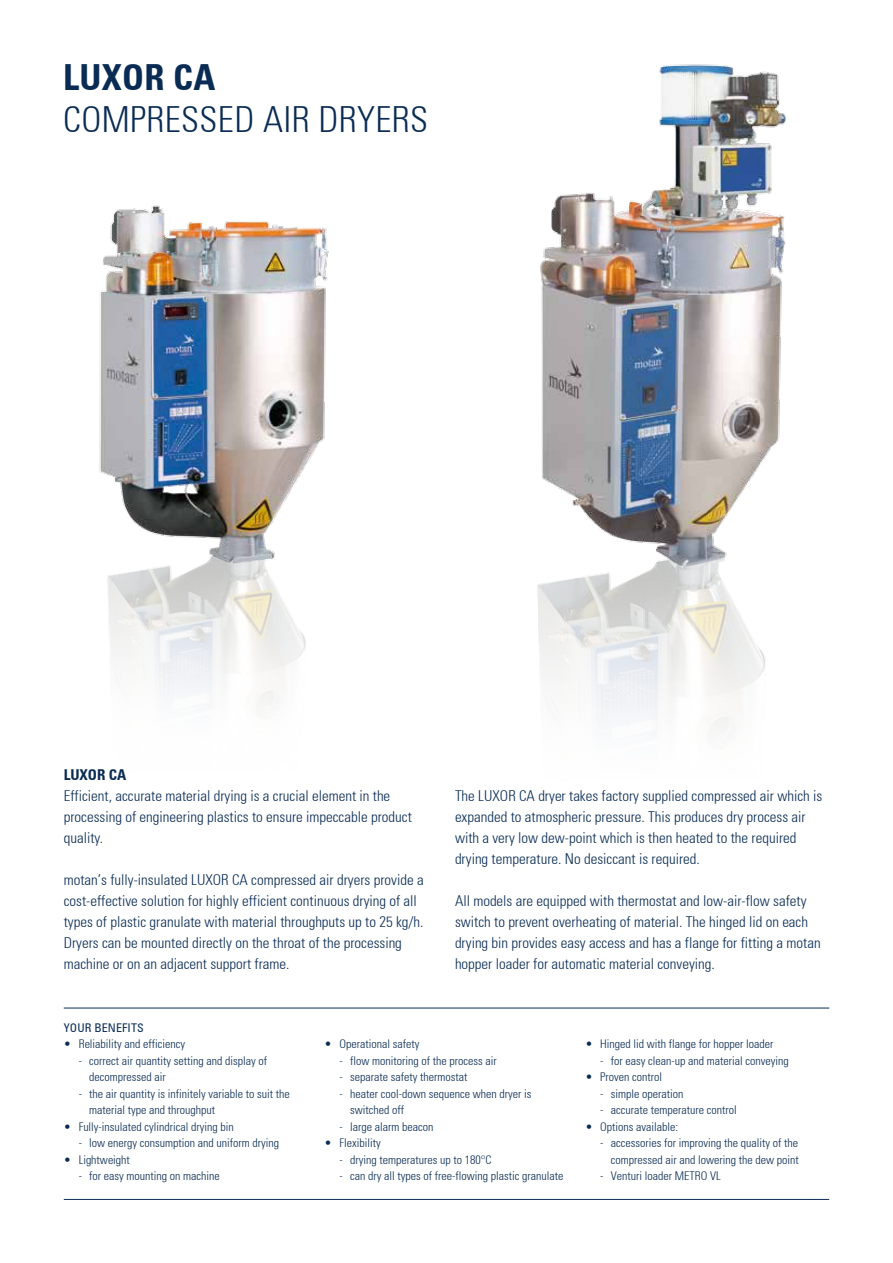
<style>
.page{position:relative;width:893px;height:1263px;background:#fff}
.page>*{position:absolute;margin:0;border:0;box-sizing:border-box;transform-origin:0 0}
.t1{font:300 condensed 36px "Univers";letter-spacing:.01em;color:#0a2c54}
.t2{font:700 condensed 36px "Univers";letter-spacing:.01em;color:#0a2c54}
.t3{font:300 condensed 15px/21px "Univers";color:#0a2c54}
.t4{font:700 condensed 15px "Univers";color:#0a2c54}
.t5{font:300 condensed 12px/16.5px "Univers";color:#0a2c54}
.t6{font:condensed 12px "Univers";letter-spacing:.01em;color:#0a2c54}
</style>
<div class="page">
<img style="left:99px;top:205px;width:230px;height:501px">
<img style="left:537px;top:64px;width:249px;height:667px">
<hr style="left:64px;top:1008px;width:765px;height:1px;background:#0a2c54">
<hr style="left:64px;top:1199px;width:765px;height:1px;background:#0a2c54">
<h1 class="t2" style="left:63px;top:55px;width:132px">LUXOR CA</h1>
<h1 class="t1" style="left:63px;top:97px;width:187px">Compressedairdr</h1>
<h1 class="t1" style="left:357px;top:97px;width:73px">yers</h1>
<p class="t4" style="left:64px;top:765px;width:17px">LUXOR</p>
<p class="t4" style="left:109px;top:765px;width:10px">CA</p>
<p class="t3" style="left:64px;top:785px;width:350px">Efficient, accurate material drying is a crucial element in the processing of engineering plastics to ensure impeccable product quality.</p>
<p class="t3" style="left:64px;top:869px;width:361px">motan’s fully-insulated LUXOR CA compressed air dryers provide a cost-effective solution for highly efficient continuous drying of all types of plastic granulate with material throughputs up to 25 kg/h.<br>Dryers can be mounted directly on the throat of the processing machine or on an adjacent support frame.</p>
<p class="t3" style="left:455px;top:785px;width:369px">The LUXOR CA dryer takes factory supplied compressed air which is expanded to atmospheric pressure. This produces dry process air with a very low dew-point which is then heated to the required drying temperature. No desiccant is required.</p>
<p class="t3" style="left:455px;top:890px;width:367px">All models are equipped with thermostat and low-air-flow safety switch to prevent overheating of material. The hinged lid on each drying bin provides easy access and has a flange for fitting a motan hopper loader for automatic material conveying.</p>
<p class="t6" style="left:64px;top:1020px;width:75px">YOUR BENEFITS</p>
<p class="t5" style="left:64px;top:1036px;width:123px">• Reliability and efficiency</p>
<p class="t5" style="left:89px;top:1052px;width:179px;text-indent:-11px">- correct air quantity setting and display of decompressed air</p>
<p class="t5" style="left:89px;top:1085px;width:202px;text-indent:-11px">- the air quantity is infinitely variable to suit the material type and throughput</p>
<p class="t5" style="left:64px;top:1118px;width:172px">• Fully-insulated cylindrical drying bin</p>
<p class="t5" style="left:79px;top:1135px;width:202px">- low energy consumption and uniform drying</p>
<p class="t5" style="left:64px;top:1151px;width:68px">• Lightweight</p>
<p class="t5" style="left:79px;top:1168px;width:143px">- for easy mounting on machine</p>
<p class="t5" style="left:325px;top:1036px;width:96px">• Operational safety</p>
<p class="t5" style="left:339px;top:1052px;width:159px">- flow monitoring of the process air</p>
<p class="t5" style="left:339px;top:1069px;width:129px">- separate safety thermostat</p>
<p class="t5" style="left:350px;top:1085px;width:183px;text-indent:-11px">- heater cool-down sequence when dryer is switched off</p>
<p class="t5" style="left:339px;top:1118px;width:95px">- large alarm beacon</p>
<p class="t5" style="left:325px;top:1135px;width:58px">• Flexibility</p>
<p class="t5" style="left:339px;top:1151px;width:154px">- drying temperatures up to 180°C</p>
<p class="t5" style="left:339px;top:1168px;width:225px">- can dry all types of free-flowing plastic granulate</p>
<p class="t5" style="left:585px;top:1036px;width:190px">• Hinged lid with flange for hopper loader</p>
<p class="t5" style="left:600px;top:1052px;width:190px">- for easy clean-up and material conveying</p>
<p class="t5" style="left:585px;top:1069px;width:78px">• Proven control</p>
<p class="t5" style="left:600px;top:1085px;width:85px">- simple operation</p>
<p class="t5" style="left:600px;top:1102px;width:138px">- accurate temperature control</p>
<p class="t5" style="left:585px;top:1118px;width:94px">• Options available:</p>
<p class="t5" style="left:600px;top:1135px;width:200px;text-align:right">- accessories for improving the quality of the compressed air and lowering the dew point</p>
<p class="t5" style="left:600px;top:1168px;width:122px">- Venturi loader METRO VL</p>
</div>
